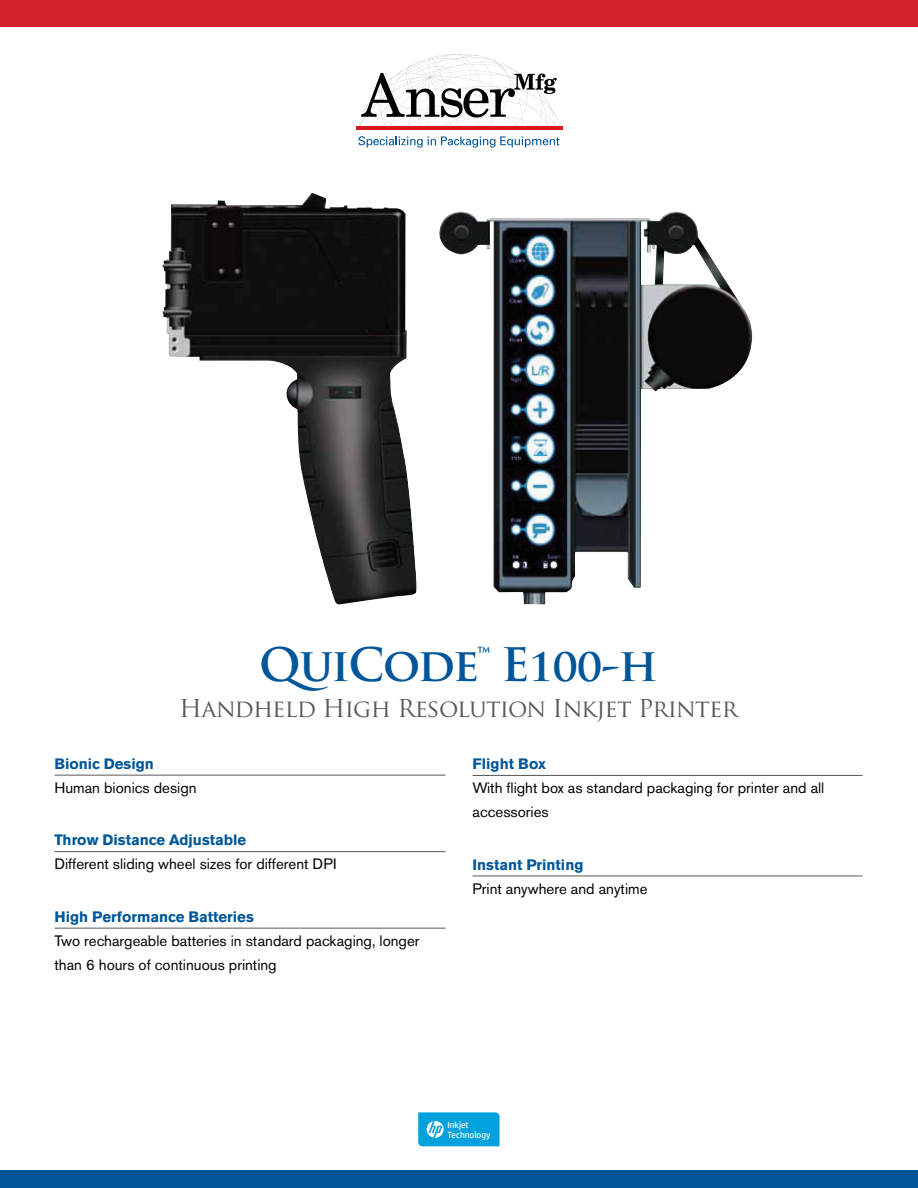
<style>
.page{position:relative;width:918px;height:1188px;background:#fff}
.page>*{position:absolute;margin:0;border:0;box-sizing:border-box;transform-origin:0 0}
.t1{font:700 45px "Trajan Pro";letter-spacing:-.03em;color:#005699}
.t2{font:24px "Trajan Pro";letter-spacing:-.03em;color:#58595b}
.t3{font:15px/24px "Akzidenz Grotesk BE";color:#000}
.t4{font:700 15px "Akzidenz Grotesk BE";color:#005699}
.t5{font:9.15px/10.1px "HP Simplified";color:#fff}
</style>
<div class="page">
<hr style="left:356px;top:127px;width:207px;height:3px;background:#d71920">
<svg style="left:356px;top:54px;width:207px;height:73px"></svg>
<svg style="left:358px;top:136px;width:202px;height:12px"></svg>
<div style="left:0;top:0;width:918px;height:27px;background:#d2232a"></div>
<div style="left:0;top:1170px;width:918px;height:18px;background:#005699"></div>
<svg style="left:418px;top:1112px;width:82px;height:34px;background:#13a8df"></svg>
<hr style="left:54px;top:775px;width:392px;height:1px;background:#58595b">
<hr style="left:54px;top:851px;width:392px;height:1px;background:#58595b">
<hr style="left:54px;top:928px;width:392px;height:1px;background:#58595b">
<img style="left:163px;top:193px;width:590px;height:412px">
<hr style="left:472px;top:775px;width:391px;height:1px;background:#58595b">
<hr style="left:472px;top:876px;width:391px;height:1px;background:#58595b">
<h1 class="t1" style="left:259px;top:636px;width:400px">QuiCode™ E100-h</h1>
<h2 class="t2" style="left:179px;top:693px;width:560px">Handheld High Resolution Inkjet Printer</h2>
<p class="t4" style="left:472px;top:755px;width:75px">Flight Box</p>
<p class="t3" style="left:472px;top:776px;width:353px">With flight box as standard packaging for printer and all accessories</p>
<p class="t4" style="left:54px;top:755px;width:101px">Bionic Design</p>
<p class="t3" style="left:54px;top:776px;width:144px">Human bionics design</p>
<p class="t4" style="left:54px;top:832px;width:193px">Throw Distance Adjustable</p>
<p class="t3" style="left:54px;top:852px;width:284px">Different sliding wheel sizes for different DPI</p>
<p class="t4" style="left:54px;top:908px;width:201px">High Performance Batteries</p>
<p class="t3" style="left:54px;top:929px;width:367px">Two rechargeable batteries in standard packaging, longer than 6 hours of continuous printing</p>
<p class="t4" style="left:472px;top:856px;width:112px">Instant Printing</p>
<p class="t3" style="left:472px;top:877px;width:177px">Print anywhere and anytime</p>
<p class="t5" style="left:448px;top:1119px;width:45px">Inkjet<br>Technology</p>
</div>
